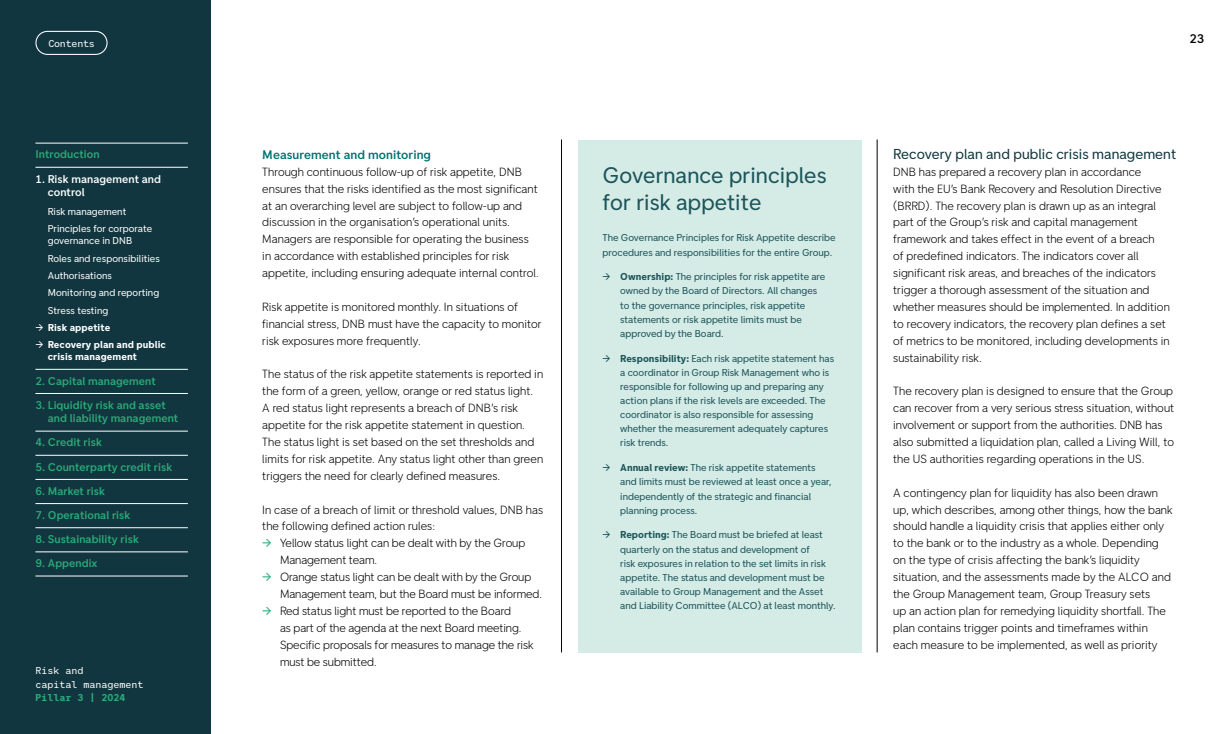
<style>
.page{position:relative;width:1230px;height:734px;background:#fff}
.page>*{position:absolute;margin:0;border:0;box-sizing:border-box;transform-origin:0 0}
.Overskrift_faktaboks{font:22.5px/27px "DNB";letter-spacing:.005em;color:#1b545a}
.Tittel_2_hav___H2{font:14.38px "DNB";letter-spacing:.005em;color:#12363f}
.Tittel_3_sjøgrønn_-_H3{font:500 12.5px "DNB";letter-spacing:.005em;color:#007071}
.t1{font:500 12.5px "DNB Mono";color:#000}
.Brødtekst_uten_luft_under{font:300 11.88px/16.9px "DNB";letter-spacing:.005em;color:#000}
.t2{font:500 11.25px/13.5px "DNB";letter-spacing:.005em;color:#2aac79}
.t3{font:500 11.25px/13.5px "DNB";letter-spacing:.005em;color:#fff}
.Faktaboks_tekst{font:10px/14.1px "DNB";color:#1b545a}
.t4{font:10px/17.4px "DNB";letter-spacing:.005em;color:#fff}
.t5{font:700 10px/12px "DNB";letter-spacing:.005em;color:#fff}
.t6{font:10px/13.8px "DNB Mono";color:#fff}
.t7{font:700 10px "DNB Mono";color:#2aac79}
.t8{font:10px "DNB Mono";letter-spacing:-.02em;color:#fff}
.s1{font-weight:400}
.s2{font-weight:400;color:#2aac79}
.s3{font-weight:700}
</style>
<div class="page">
<hr style="left:561px;top:139px;width:1px;height:513px;background:#000">
<hr style="left:877px;top:139px;width:1px;height:513px;background:#000">
<div style="left:0;top:0;width:211px;height:733px;background:#12363f"></div>
<hr style="left:35px;top:143px;width:153px;height:1px;background:#fff">
<hr style="left:35px;top:167px;width:153px;height:1px;background:#fff">
<hr style="left:35px;top:369px;width:153px;height:1px;background:#fff">
<hr style="left:35px;top:393px;width:153px;height:1px;background:#fff">
<hr style="left:35px;top:431px;width:153px;height:1px;background:#fff">
<hr style="left:35px;top:455px;width:153px;height:1px;background:#fff">
<hr style="left:35px;top:479px;width:153px;height:1px;background:#fff">
<hr style="left:35px;top:503px;width:153px;height:1px;background:#fff">
<hr style="left:35px;top:527px;width:153px;height:1px;background:#fff">
<hr style="left:35px;top:551px;width:153px;height:1px;background:#fff">
<hr style="left:35px;top:575px;width:153px;height:1px;background:#fff">
<div style="left:35px;top:31px;width:73px;height:24px;border:1px solid #fff;border-radius:12px"></div>
<div style="left:578px;top:140px;width:283px;height:512px;background:#d5ebe5"></div>
<p class="t8" style="left:48px;top:37px;width:48px">Contents</p>
<p class="t2" style="left:35px;top:148px;width:66px">Introduction</p>
<p class="t3" style="left:48px;top:172px;width:115px;text-indent:-12px">1. Risk management and control</p>
<p class="t4" style="left:48px;top:203px;width:106px">Risk management<br>Principles for corporate</p>
<p class="t4" style="left:48px;top:232px;width:114px">governance in DNB<br>Roles and responsibilities<br>Authorisations<br>Monitoring and reporting<br>Stress testing</p>
<p class="t5" style="left:35px;top:321px;width:76px"><span class="s1">→</span> Risk appetite</p>
<p class="t5" style="left:48px;top:339px;width:120px;text-indent:-12px"><span class="s1">→</span> Recovery plan and public crisis management</p>
<p class="t2" style="left:35px;top:374px;width:122px">2. Capital management</p>
<p class="t2" style="left:48px;top:398px;width:132px;text-indent:-12px">3. Liquidity risk and asset and liability management</p>
<p class="t2" style="left:35px;top:435px;width:68px">4. Credit risk</p>
<p class="t2" style="left:35px;top:460px;width:138px">5. Counterparty credit risk</p>
<p class="t2" style="left:35px;top:484px;width:71px">6. Market risk</p>
<p class="t2" style="left:35px;top:508px;width:96px">7. Operational risk</p>
<p class="t2" style="left:35px;top:532px;width:105px">8. Sustainability risk</p>
<p class="t2" style="left:35px;top:556px;width:64px">9. Appendix</p>
<p class="t6" style="left:35px;top:663px;width:110px">Risk and<br>capital management</p>
<p class="t7" style="left:35px;top:692px;width:91px">Pillar 3 | 2024</p>
<h3 class="Tittel_3_sjøgrønn_-_H3" style="left:262px;top:147px;width:170px">Measurement and monitoring</h3>
<p class="Brødtekst_uten_luft_under" style="left:262px;top:163px;width:278px">Through continuous follow-up of risk appetite, DNB ensures that the risks identified as the most significant at an overarching level are subject to follow-up and discussion in the organisation’s operational units.<br>Managers are responsible for operating the business in accordance with established principles for risk appetite, including ensuring adequate internal control.</p>
<p class="Brødtekst_uten_luft_under" style="left:262px;top:298px;width:281px">Risk appetite is monitored monthly. In situations of financial stress, DNB must have the capacity to monitor risk exposures more frequently.</p>
<p class="Brødtekst_uten_luft_under" style="left:262px;top:366px;width:282px">The status of the risk appetite statements is reported in the form of a green, yellow, orange or red status light.<br>A red status light represents a breach of DNB’s risk appetite for the risk appetite statement in question.<br>The status light is set based on the set thresholds and limits for risk appetite. Any status light other than green triggers the need for clearly defined measures.</p>
<p class="Brødtekst_uten_luft_under" style="left:262px;top:501px;width:282px">In case of a breach of limit or threshold values, DNB has the following defined action rules:</p>
<p class="Brødtekst_uten_luft_under" style="left:280px;top:534px;width:247px;text-indent:-18px"><span class="s2">→</span> Yellow status light can be dealt with by the Group<br>Management team.</p>
<p class="Brødtekst_uten_luft_under" style="left:280px;top:568px;width:263px;text-indent:-18px"><span class="s2">→</span> Orange status light can be dealt with by the Group<br>Management team, but the Board must be informed.</p>
<p class="Brødtekst_uten_luft_under" style="left:280px;top:602px;width:255px;text-indent:-18px"><span class="s2">→</span> Red status light must be reported to the Board<br>as part of the agenda at the next Board meeting.<br>Specific proposals for measures to manage the risk must be submitted.</p>
<p class="Overskrift_faktaboks" style="left:602px;top:161px;width:226px">Governance principles for risk appetite</p>
<p class="Faktaboks_tekst" style="left:602px;top:231px;width:235px">The Governance Principles for Risk Appetite describe procedures and responsibilities for the entire Group.</p>
<p class="Faktaboks_tekst" style="left:620px;top:270px;width:207px;text-indent:-18px">→ <span class="s3">Ownership:</span> The principles for risk appetite are owned by the Board of Directors. All changes to the governance principles, risk appetite statements or risk appetite limits must be approved by the Board.</p>
<p class="Faktaboks_tekst" style="left:620px;top:351px;width:215px;text-indent:-18px">→ <span class="s3">Responsibility:</span> Each risk appetite statement has a coordinator in Group Risk Management who is responsible for following up and preparing any action plans if the risk levels are exceeded. The coordinator is also responsible for assessing whether the measurement adequately captures risk trends.</p>
<p class="Faktaboks_tekst" style="left:620px;top:460px;width:213px;text-indent:-18px">→ <span class="s3">Annual review:</span> The risk appetite statements and limits must be reviewed at least once a year, independently of the strategic and financial planning process.</p>
<p class="Faktaboks_tekst" style="left:620px;top:528px;width:217px;text-indent:-18px">→ <span class="s3">Reporting:</span> The Board must be briefed at least quarterly on the status and development of<br>risk exposures in relation to the set limits in risk appetite. The status and development must be available to Group Management and the Asset and Liability Committee (ALCO) at least monthly.</p>
<p class="t1" style="left:1189px;top:31px;width:16px">23</p>
<h2 class="Tittel_2_hav___H2" style="left:893px;top:145px;width:284px">Recovery plan and public crisis management</h2>
<p class="Brødtekst_uten_luft_under" style="left:893px;top:163px;width:278px">DNB has prepared a recovery plan in accordance<br>with the EU’s Bank Recovery and Resolution Directive (BRRD). The recovery plan is drawn up as an integral part of the Group’s risk and capital management framework and takes effect in the event of a breach<br>of predefined indicators. The indicators cover all significant risk areas, and breaches of the indicators trigger a thorough assessment of the situation and whether measures should be implemented. In addition to recovery indicators, the recovery plan defines a set of metrics to be monitored, including developments in sustainability risk.</p>
<p class="Brødtekst_uten_luft_under" style="left:893px;top:383px;width:282px">The recovery plan is designed to ensure that the Group can recover from a very serious stress situation, without involvement or support from the authorities. DNB has also submitted a liquidation plan, called a Living Will, to the US authorities regarding operations in the US.</p>
<p class="Brødtekst_uten_luft_under" style="left:893px;top:484px;width:281px">A contingency plan for liquidity has also been drawn up, which describes, among other things, how the bank should handle a liquidity crisis that applies either only to the bank or to the industry as a whole. Depending on the type of crisis affecting the bank’s liquidity situation, and the assessments made by the ALCO and the Group Management team, Group Treasury sets<br>up an action plan for remedying liquidity shortfall. The plan contains trigger points and timeframes within each measure to be implemented, as well as priority</p>
</div>
